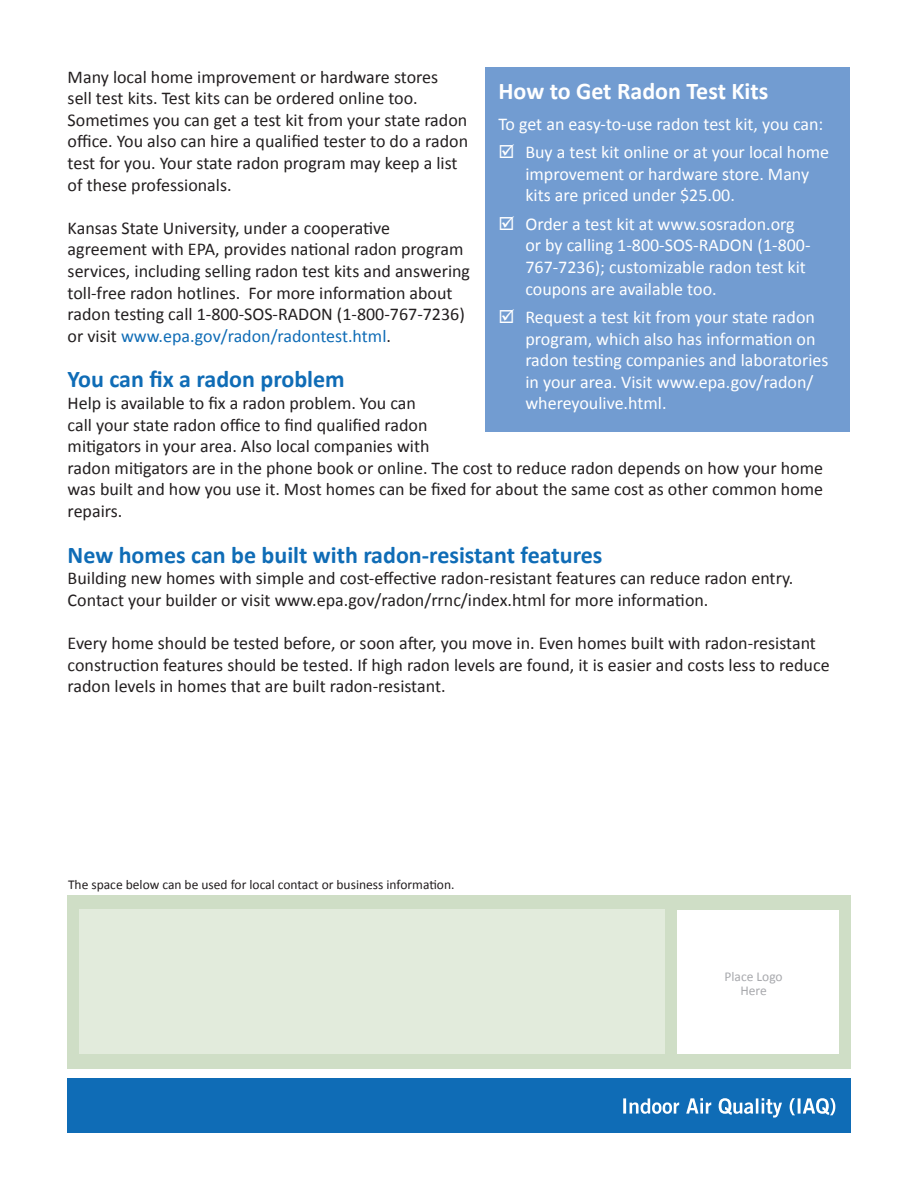
<style>
.page{position:relative;width:918px;height:1188px;background:#fff}
.page>*{position:absolute;margin:0;border:0;box-sizing:border-box;transform-origin:0 0}
.t1{font:700 24px "Calibri";color:#0f6cb6}
.t2{font:700 24px "Calibri";color:#fff}
.t3{font:18px/21.6px "Calibri";color:#231f20}
.t4{font:18px/21.6px "Calibri";color:#fff}
.t5{font:13.5px "Calibri";color:#231f20}
.t6{font:13.5px/13.5px "Calibri";color:#a8a9ad;text-align:center}
.s1{color:#0f6cb6}
</style>
<div class="page">
<div style="left:68px;top:1079px;width:783px;height:54px;background:#0f6cb6"></div>
<div style="left:485px;top:68px;width:365px;height:364px;background:#729cd1"></div>
<svg style="left:623px;top:1098px;width:212px;height:20px"></svg>
<div style="left:68px;top:895px;width:783px;height:173px;background:#cfdec6"></div>
<div style="left:677px;top:910px;width:162px;height:144px;background:#fff"></div>
<div style="left:79px;top:909px;width:586px;height:145px;background:#e2ebdc"></div>
<p class="t3" style="left:68px;top:66px;width:402px">Many local home improvement or hardware stores<br>sell test kits. Test kits can be ordered online too.<br>Sometimes you can get a test kit from your state radon office. You also can hire a qualified tester to do a radon test for you. Your state radon program may keep a list of these professionals.</p>
<p class="t3" style="left:68px;top:217px;width:404px">Kansas State University, under a cooperative agreement with EPA, provides national radon program services, including selling radon test kits and answering toll-free radon hotlines. For more information about radon testing call 1-800-SOS-RADON (1-800-767-7236) or visit <span class="s1">www.epa.gov/radon/radontest.html</span>.</p>
<h1 class="t1" style="left:68px;top:364px;width:279px">You can fix a radon problem</h1>
<p class="t3" style="left:68px;top:392px;width:757px">Help is available to fix a radon problem. You can<br>call your state radon office to find qualified radon<br>mitigators in your area. Also local companies with<br>radon mitigators are in the phone book or online. The cost to reduce radon depends on how your home was built and how you use it. Most homes can be fixed for about the same cost as other common home repairs.</p>
<h1 class="t1" style="left:68px;top:539px;width:536px">New homes can be built with radon-resistant features</h1>
<p class="t3" style="left:68px;top:568px;width:727px">Building new homes with simple and cost-effective radon-resistant features can reduce radon entry.<br>Contact your builder or visit www.epa.gov/radon/rrnc/index.html for more information.</p>
<p class="t3" style="left:68px;top:632px;width:764px">Every home should be tested before, or soon after, you move in. Even homes built with radon-resistant construction features should be tested. If high radon levels are found, it is easier and costs less to reduce radon levels in homes that are built radon-resistant.</p>
<h1 class="t2" style="left:498px;top:76px;width:271px">How to Get Radon Test Kits</h1>
<p class="t4" style="left:525px;top:110px;width:305px;line-height:28.3px;text-indent:-27px">To get an easy-to-use radon test kit, you can:<br>Buy a test kit online or at your local home</p>
<p class="t4" style="left:525px;top:163px;width:285px">improvement or hardware store. Many kits are priced under $25.00.</p>
<p class="t4" style="left:525px;top:213px;width:287px">Order a test kit at www.sosradon.org or by calling 1-800-SOS-RADON (1-800- 767-7236); customizable radon test kit coupons are available too.</p>
<p class="t4" style="left:525px;top:306px;width:305px">Request a test kit from your state radon program, which also has information on radon testing companies and laboratories in your area. Visit www.epa.gov/radon/ whereyoulive.html.</p>
<p class="t5" style="left:68px;top:876px;width:388px">The space below can be used for local contact or business information.</p>
<p class="t6" style="left:725px;top:970px;width:60px">Place Logo<br>Here</p>
</div>
